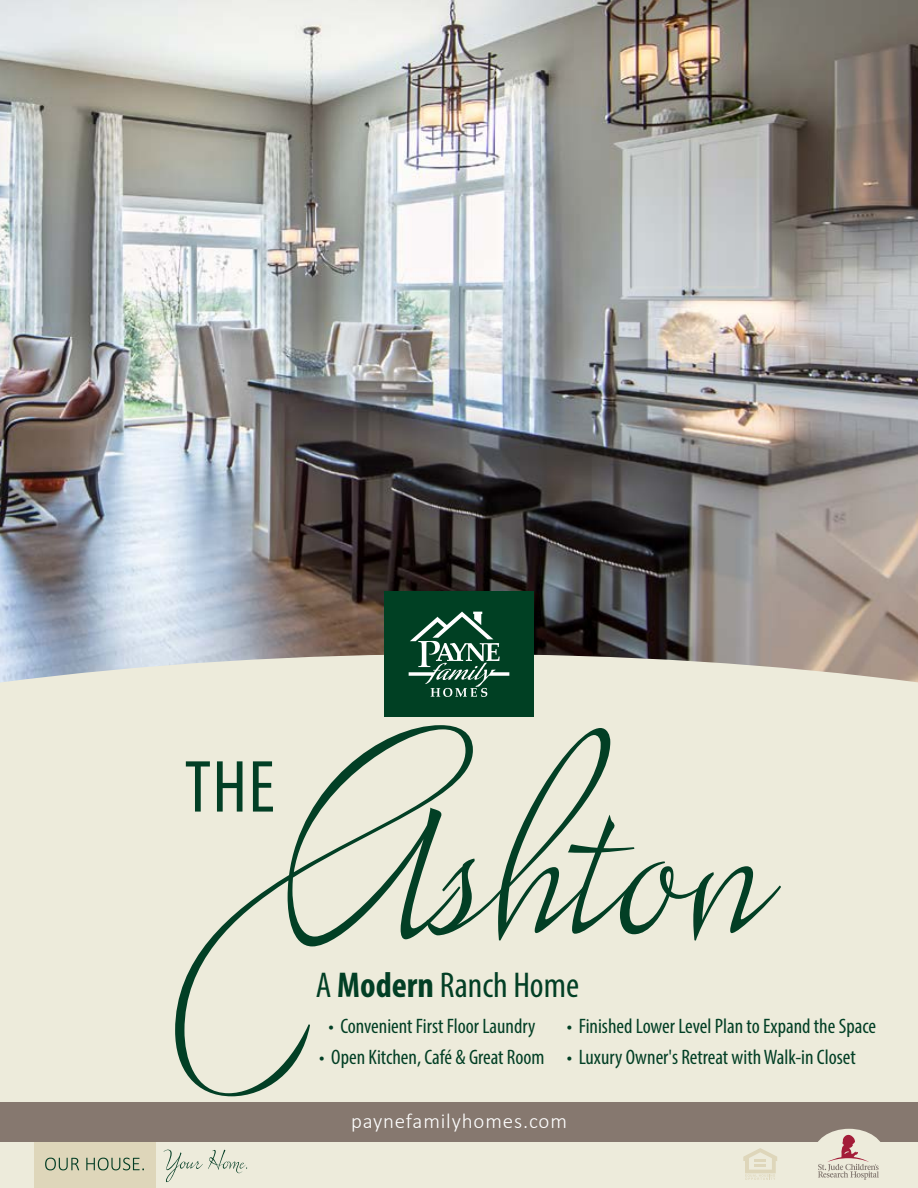
<style>
.page{position:relative;width:918px;height:1188px;background:#fff}
.page>*{position:absolute;margin:0;border:0;box-sizing:border-box;transform-origin:0 0}
.t1{font:283.35px "Lush Script";color:#023f25}
.t2{font:condensed 74.4px "Myriad Pro";color:#023f25}
.t3{font:condensed 36px "Myriad Pro";color:#023f25}
.t4{font:condensed 21px "Myriad Pro";color:#023f25}
.t5{font:300 21px "Calibri";letter-spacing:.04em;color:#fff}
.s1{font-weight:700}
</style>
<div class="page">
<img style="left:0;top:0;width:918px;height:654px">
<div style="left:0;top:654px;width:918px;height:534px;background:#edebdb"></div>
<div style="left:34px;top:1140px;width:122px;height:48px;background:#ded6ba"></div>
<svg style="left:45px;top:1158px;width:34px;height:12px"></svg>
<svg style="left:86px;top:1158px;width:58px;height:12px"></svg>
<svg style="left:164px;top:1150px;width:83px;height:32px;background:#dbddcd"></svg>
<svg style="left:743px;top:1148px;width:34px;height:32px"></svg>
<div style="left:0;top:1103px;width:918px;height:39px;background:#86786f"></div>
<div style="left:814px;top:1129px;width:70px;height:49px;background:#edebdb;border-radius:50%"></div>
<svg style="left:818px;top:1133px;width:61px;height:47px"></svg>
<div style="left:384px;top:592px;width:150px;height:125px;background:#004023"></div>
<svg style="left:409px;top:612px;width:100px;height:85px"></svg>
<h1 class="t1" style="left:279px;top:668px;width:499px">Ashton</h1>
<h2 class="t2" style="left:185px;top:742px;width:92px">THE</h2>
<h3 class="t3" style="left:316px;top:963px;width:265px">A <span class="s1">Modern</span> Ranch Home</h3>
<p class="t4" style="left:567px;top:1013px;width:311px">• Finished Lower Level Plan to Expand the Space</p>
<p class="t4" style="left:567px;top:1044px;width:291px">• Luxury Owner's Retreat with Walk-in Closet</p>
<p class="t4" style="left:328px;top:1013px;width:208px">• Convenient First Floor Laundry</p>
<p class="t4" style="left:319px;top:1044px;width:227px">• Open Kitchen, Café &amp; Great Room</p>
<p class="t5" style="left:351px;top:1108px;width:217px">paynefamilyhomes.com</p>
</div>
